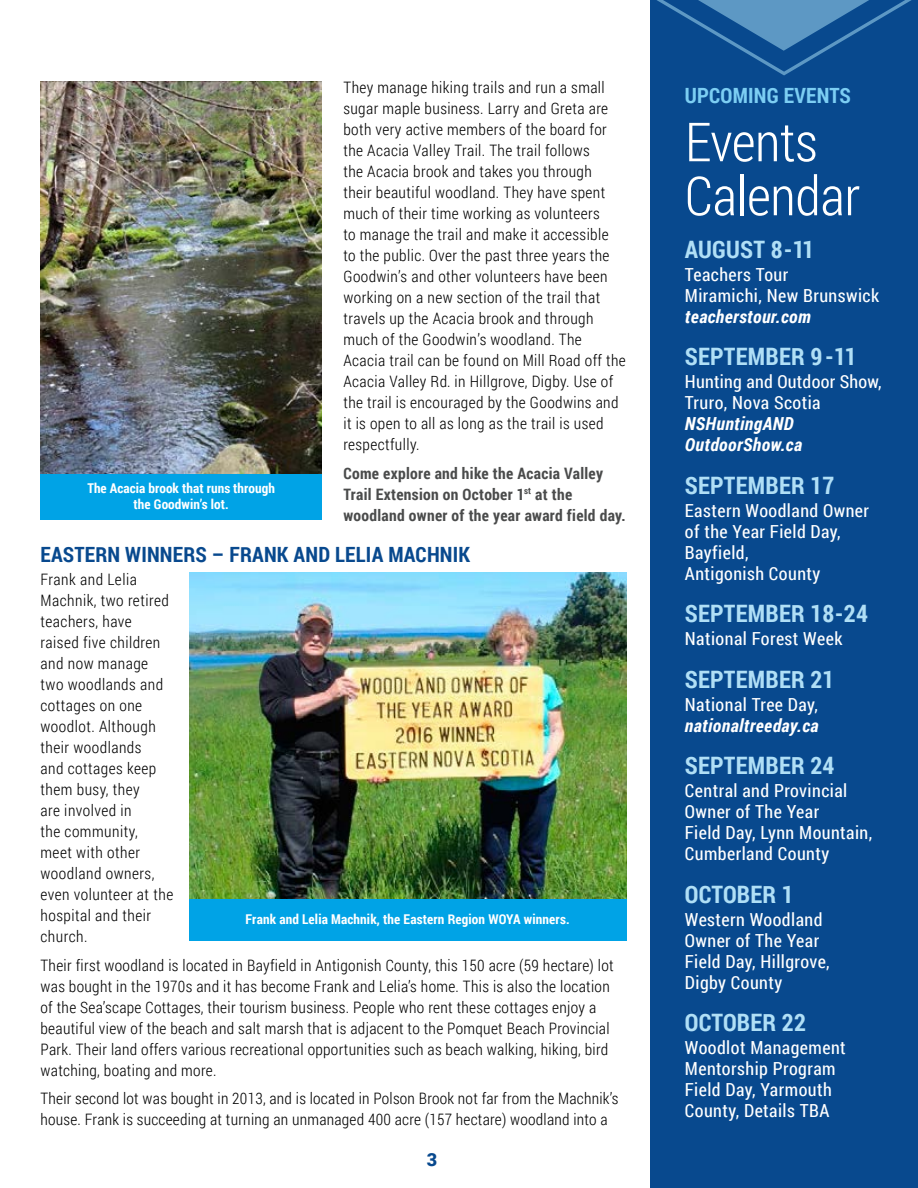
<style>
.page{position:relative;width:918px;height:1188px;background:#fff}
.page>*{position:absolute;margin:0;border:0;box-sizing:border-box;transform-origin:0 0}
.Heading{font:300 54px/54px "Roboto Condensed";letter-spacing:-.01em;color:#fff}
.Events_SUBHead_Blue{font:700 24px "Roboto Condensed";letter-spacing:.01em;color:#b0dff6}
.Subhead{font:700 21px "Roboto Condensed";letter-spacing:.01em;color:#08498e}
.Subhead-2{font:700 21px "Roboto Condensed";letter-spacing:.01em;color:#7ccef3}
.Events_BODY_Rev{font:18px/21px "Roboto Condensed";letter-spacing:.025em;color:#fff}
.Events_BODY_Rev-2{font:italic 700 18px/21px "Roboto Condensed";letter-spacing:.025em;color:#fff}
.t1{font:900 18px "Roboto";color:#08498e}
.Body{font:300 15.75px/21px "Roboto Condensed";letter-spacing:.025em;color:#000}
.Body-2{font:700 15.75px/21px "Roboto Condensed";letter-spacing:.02em;color:#4a4b4b}
.Photo_Caption_NEW{font:700 13.5px/16.5px "Roboto Condensed";letter-spacing:.005em;color:#fff;text-align:center}
.s1{font-weight:700;font-style:italic}
.s2{font-weight:400;font-style:normal}
</style>
<div class="page">
<div style="left:650px;top:0;width:268px;height:1188px;background:#08498e"></div>
<svg style="left:657px;top:0;width:255px;height:75px"></svg>
<img style="left:40px;top:81px;width:282px;height:393px">
<div style="left:40px;top:474px;width:282px;height:45px;background:#00a3e6"></div>
<img style="left:189px;top:572px;width:437px;height:327px">
<div style="left:189px;top:899px;width:437px;height:42px;background:#00a3e6"></div>
<p class="Body" style="left:343px;top:76px;width:284px">They manage hiking trails and run a small sugar maple business. Larry and Greta are both very active members of the board for the Acacia Valley Trail. The trail follows<br>the Acacia brook and takes you through<br>their beautiful woodland. They have spent much of their time working as volunteers<br>to manage the trail and make it accessible<br>to the public. Over the past three years the Goodwin’s and other volunteers have been working on a new section of the trail that travels up the Acacia brook and through much of the Goodwin’s woodland. The Acacia trail can be found on Mill Road off the Acacia Valley Rd. in Hillgrove, Digby. Use of the trail is encouraged by the Goodwins and it is open to all as long as the trail is used respectfully.</p>
<p class="Body-2" style="left:343px;top:462px;width:284px">Come explore and hike the Acacia Valley<br>Trail Extension on October 1<sup>st</sup> at the woodland owner of the year award field day.</p>
<p class="Subhead" style="left:40px;top:540px;width:431px">EASTERN WINNERS – FRANK AND LELIA MACHNIK</p>
<p class="Body" style="left:40px;top:569px;width:134px">Frank and Lelia<br>Machnik, two retired teachers, have raised five children and now manage two woodlands and cottages on one woodlot. Although their woodlands<br>and cottages keep them busy, they<br>are involved in<br>the community,<br>meet with other woodland owners, even volunteer at the hospital and their church.</p>
<p class="Body" style="left:40px;top:954px;width:575px">Their first woodland is located in Bayfield in Antigonish County, this 150 acre (59 hectare) lot was bought in the 1970s and it has become Frank and Lelia’s home. This is also the location of the Sea’scape Cottages, their tourism business. People who rent these cottages enjoy a beautiful view of the beach and salt marsh that is adjacent to the Pomquet Beach Provincial Park. Their land offers various recreational opportunities such as beach walking, hiking, bird watching, boating and more.</p>
<p class="Body" style="left:40px;top:1088px;width:580px">Their second lot was bought in 2013, and is located in Polson Brook not far from the Machnik’s house. Frank is succeeding at turning an unmanaged 400 acre (157 hectare) woodland into a</p>
<p class="t1" style="left:427px;top:1147px;width:12px">3</p>
<p class="Photo_Caption_NEW" style="left:87px;top:479px;width:189px">The Acacia brook that runs through the Goodwin’s lot.</p>
<p class="Photo_Caption_NEW" style="left:246px;top:910px;width:326px">Frank and Lelia Machnik, the Eastern Region WOYA winners.</p>
<p class="Subhead-2" style="left:685px;top:81px;width:168px">UPCOMING EVENTS</p>
<p class="Heading" style="left:685px;top:113px;width:177px">Events<br>Calendar</p>
<p class="Events_SUBHead_Blue" style="left:685px;top:232px;width:131px">AUGUST 8-11</p>
<p class="Events_BODY_Rev" style="left:685px;top:263px;width:196px">Teachers Tour<br>Miramichi, New Brunswick <span class="s1">teacherstour.com</span></p>
<p class="Events_SUBHead_Blue" style="left:685px;top:340px;width:173px">SEPTEMBER 9 -11</p>
<p class="Events_BODY_Rev" style="left:685px;top:371px;width:198px">Hunting and Outdoor Show,<br>Truro, Nova Scotia<br><span class="s1">NSHuntingAND<br>OutdoorShow.ca</span></p>
<p class="Events_SUBHead_Blue" style="left:685px;top:468px;width:151px">SEPTEMBER 17</p>
<p class="Events_BODY_Rev" style="left:685px;top:499px;width:186px">Eastern Woodland Owner of the Year Field Day,<br>Bayfield,<br>Antigonish County</p>
<p class="Events_SUBHead_Blue" style="left:685px;top:597px;width:185px">SEPTEMBER 18-24</p>
<p class="Events_BODY_Rev" style="left:685px;top:628px;width:159px">National Forest Week</p>
<p class="Events_SUBHead_Blue" style="left:685px;top:662px;width:151px">SEPTEMBER 21</p>
<p class="Events_BODY_Rev-2" style="left:685px;top:693px;width:135px"><span class="s2">National Tree Day, </span>nationaltreeday.ca</p>
<p class="Events_SUBHead_Blue" style="left:685px;top:749px;width:151px">SEPTEMBER 24</p>
<p class="Events_BODY_Rev" style="left:685px;top:780px;width:189px">Central and Provincial<br>Owner of The Year<br>Field Day, Lynn Mountain,<br>Cumberland County</p>
<p class="Events_SUBHead_Blue" style="left:685px;top:877px;width:110px">OCTOBER 1</p>
<p class="Events_BODY_Rev" style="left:685px;top:908px;width:146px">Western Woodland<br>Owner of The Year<br>Field Day, Hillgrove,<br>Digby County</p>
<p class="Events_SUBHead_Blue" style="left:685px;top:1006px;width:123px">OCTOBER 22</p>
<p class="Events_BODY_Rev" style="left:685px;top:1037px;width:162px">Woodlot Management<br>Mentorship Program<br>Field Day, Yarmouth<br>County, Details TBA</p>
</div>
